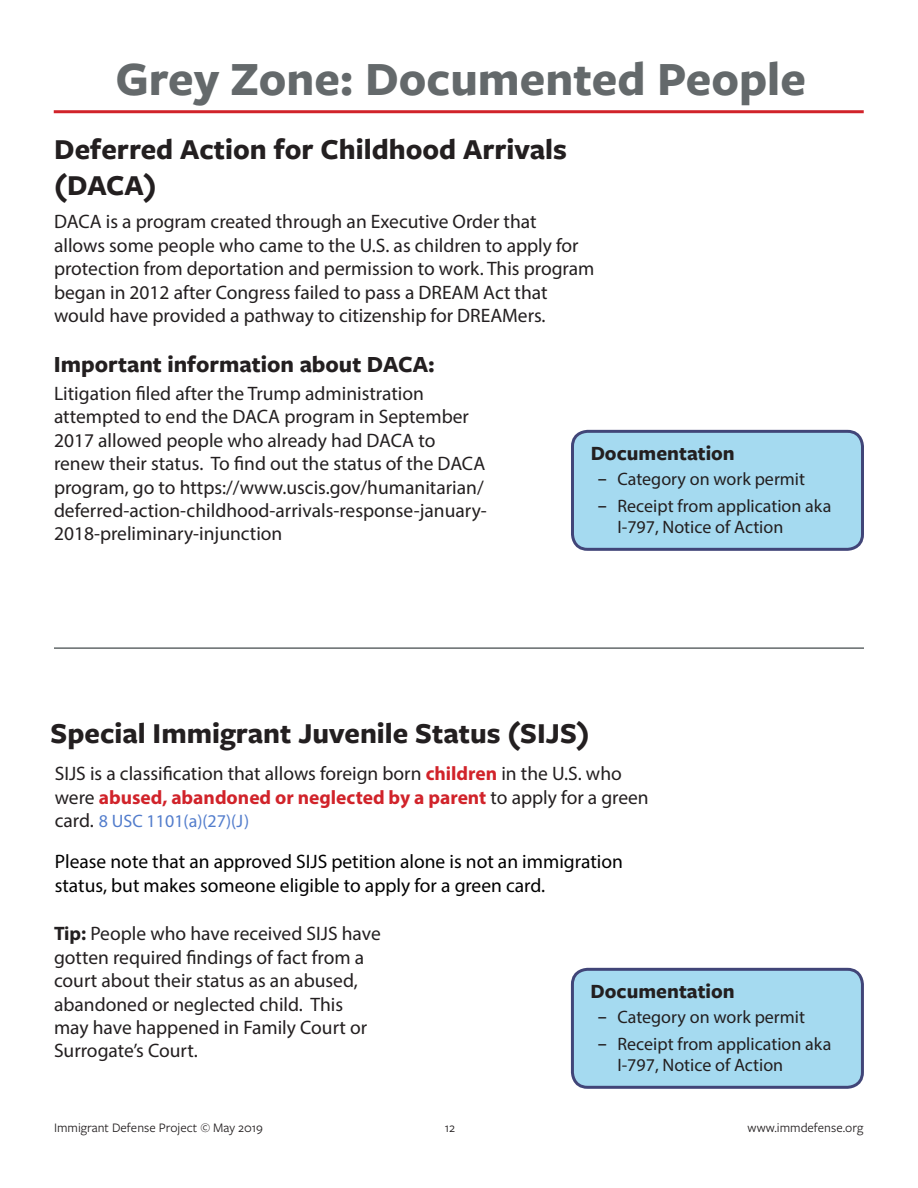
<style>
.page{position:relative;width:918px;height:1188px;background:#fff}
.page>*{position:absolute;margin:0;border:0;box-sizing:border-box;transform-origin:0 0}
.t1{font:700 49.5px "Freight Sans Pro";color:#64696b}
.t2{font:700 30px/36px "Freight Sans Pro";color:#231f20}
.t3{font:700 24px "Freight Sans Pro";color:#231f20}
.Documentation{font:700 21px "Freight Sans Pro";color:#231f20}
.t4{font:19.5px/23.4px "Myriad Pro";color:#231f20}
.t5{font:19.5px/23.4px "Myriad Pro";color:#000}
.t6{font:18px/21px "Myriad Pro";color:#231f20}
.t7{font:18px "Myriad Pro";color:#537dcc}
.t8{font:13.5px "Freight Sans Pro";color:#231f20}
.s1{font-family:"Lucida Grande"}
.s2{font-weight:700;color:#d1232a}
.s3{font-size:19.5px;color:#231f20}
.s4{font-weight:700}
</style>
<div class="page">
<div style="left:572px;top:431px;width:290px;height:118px;background:#a5daf0;border-radius:15px"></div>
<div style="left:571px;top:430px;width:293px;height:121px;border:3px solid #02084c;border-radius:15px"></div>
<hr style="left:54px;top:647px;width:810px;height:2px;background:#64696b">
<hr style="left:54px;top:110px;width:810px;height:3px;background:#d1232a">
<div style="left:572px;top:969px;width:290px;height:118px;background:#a5daf0;border-radius:15px"></div>
<div style="left:571px;top:968px;width:293px;height:121px;border:3px solid #02084c;border-radius:15px"></div>
<p class="t1" style="left:116px;top:45px;width:692px">Grey Zone: Documented People</p>
<p class="t2" style="left:54px;top:130px;width:514px">Deferred Action for Childhood Arrivals (DACA)</p>
<p class="t4" style="left:54px;top:210px;width:542px">DACA is a program created through an Executive Order that<br>allows some people who came to the U.S. as children to apply for protection from deportation and permission to work. This program began in 2012 after Congress failed to pass a DREAM Act that would have provided a pathway to citizenship for DREAMers.</p>
<p class="t3" style="left:54px;top:348px;width:383px">Important information about DACA:</p>
<p class="t4" style="left:54px;top:381px;width:434px">Litigation filed after the Trump administration attempted to end the DACA program in September 2017 allowed people who already had DACA to renew their status. To find out the status of the DACA program, go to https://www.uscis.gov/humanitarian/ deferred-action-childhood-arrivals-response-january-2018-preliminary-injunction</p>
<p class="Documentation" style="left:591px;top:439px;width:146px">Documentation</p>
<p class="t6" style="left:597px;top:468px;width:209px"><span class="s1">-</span> Category on work permit</p>
<p class="t6" style="left:618px;top:495px;width:215px;text-indent:-20px"><span class="s1">-</span> Receipt from application aka<br>I-797, Notice of Action</p>
<p class="t2" style="left:51px;top:714px;width:541px">Special Immigrant Juvenile Status (SIJS)</p>
<p class="t4" style="left:55px;top:762px;width:595px">SIJS is a classification that allows foreign born <span class="s2">children</span> in the U.S. who were <span class="s2">abused, abandoned or neglected by a parent</span> to apply for a green</p>
<p class="t7" style="left:55px;top:810px;width:196px"><span class="s3">card.</span> 8 USC 1101(a)(27)(J)</p>
<p class="t5" style="left:55px;top:850px;width:570px">Please note that an approved SIJS petition alone is not an immigration status, but makes someone eligible to apply for a green card.</p>
<p class="t4" style="left:54px;top:922px;width:328px"><span class="s4">Tip:</span> People who have received SIJS have gotten required findings of fact from a court about their status as an abused, abandoned or neglected child. This may have happened in Family Court or Surrogate’s Court.</p>
<p class="Documentation" style="left:591px;top:977px;width:146px">Documentation</p>
<p class="t6" style="left:597px;top:1006px;width:209px"><span class="s1">-</span> Category on work permit</p>
<p class="t6" style="left:617px;top:1033px;width:215px;text-indent:-20px"><span class="s1">-</span> Receipt from application aka<br>I-797, Notice of Action</p>
<p class="t8" style="left:54px;top:1119px;width:211px">Immigrant Defense Project © May 2019</p>
<p class="t8" style="left:445px;top:1119px;width:12px">12</p>
<p class="t8" style="left:747px;top:1119px;width:117px">www.immdefense.org</p>
</div>
